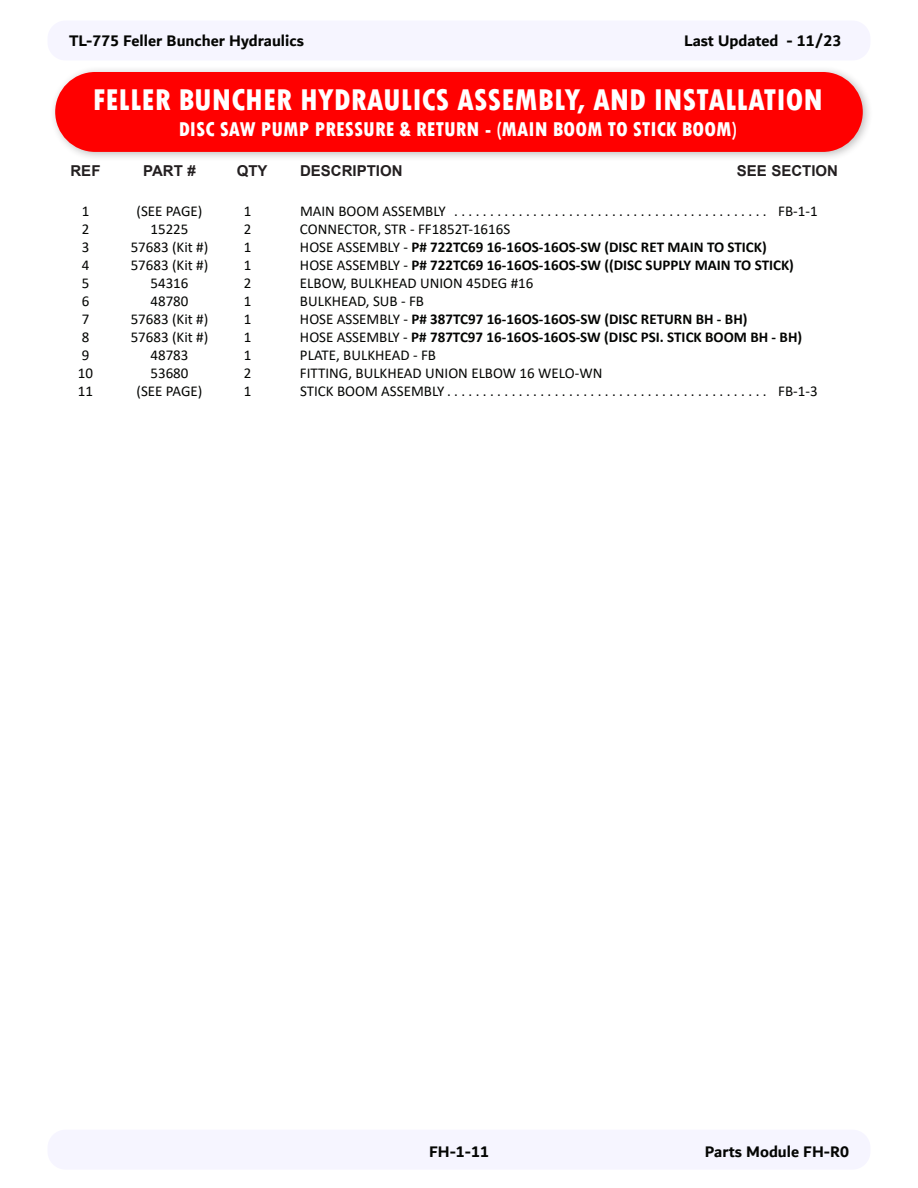
<style>
.page{position:relative;width:918px;height:1188px;background:#fff}
.page>*{position:absolute;margin:0;border:0;box-sizing:border-box;transform-origin:0 0}
.Main_Heading{font:800 condensed 31.5px "Tw Cen";color:#fff}
.Main_Heading_Sub{font:800 condensed 21px "Tw Cen";color:#fff}
.t1{font:700 16.5px "Dubai";color:#040503}
.Body{font:15px "Calibri";color:#040503}
.Body-2{font:700 15px "Calibri";color:#040503}
.Heading_-_Column{font:700 15px "Arial";color:#231f20}
.s1{font-weight:400}
</style>
<div class="page">
<div style="left:48px;top:21px;width:822px;height:39px;background:#f6f5ff;border-radius:18px"></div>
<div style="left:48px;top:1130px;width:822px;height:40px;background:#f6f5ff;border-radius:18px"></div>
<div style="left:49px;top:66px;width:824px;height:96px;background:#231f20;opacity:.28"></div>
<div style="left:55px;top:72px;width:808px;height:80px;background:#f00;border-radius:40px"></div>
<p class="t1" style="left:69px;top:31px;width:236px">TL-775 Feller Buncher Hydraulics</p>
<p class="t1" style="left:684px;top:31px;width:159px">Last Updated - 11/23</p>
<p class="Main_Heading" style="left:93px;top:81px;width:731px">FELLER BUNCHER HYDRAULICS ASSEMBLY, AND INSTALLATION</p>
<p class="Main_Heading_Sub" style="left:179px;top:116px;width:560px">DISC SAW PUMP PRESSURE &amp; RETURN - (MAIN BOOM TO STICK BOOM)</p>
<p class="Heading_-_Column" style="left:70px;top:160px;width:31px">REF</p>
<p class="Heading_-_Column" style="left:143px;top:160px;width:54px">PART #</p>
<p class="Heading_-_Column" style="left:237px;top:160px;width:32px">QTY</p>
<p class="Heading_-_Column" style="left:300px;top:160px;width:104px">DESCRIPTION</p>
<p class="Heading_-_Column" style="left:737px;top:160px;width:103px">SEE SECTION</p>
<p class="Body" style="left:82px;top:200px;width:9px">1</p>
<p class="Body" style="left:136px;top:200px;width:68px">(SEE PAGE)</p>
<p class="Body" style="left:244px;top:200px;width:9px">1</p>
<p class="Body" style="left:300px;top:200px;width:519px">MAIN BOOM ASSEMBLY . . . . . . . . . . . . . . . . . . . . . . . . . . . . . . . . . . . . . . . . . . . FB-1-1</p>
<p class="Body" style="left:82px;top:218px;width:9px">2</p>
<p class="Body" style="left:150px;top:218px;width:40px">15225</p>
<p class="Body" style="left:244px;top:218px;width:9px">2</p>
<p class="Body" style="left:300px;top:218px;width:212px">CONNECTOR, STR - FF1852T-1616S</p>
<p class="Body" style="left:82px;top:236px;width:9px">3</p>
<p class="Body" style="left:131px;top:236px;width:79px">57683 (Kit #)</p>
<p class="Body" style="left:244px;top:236px;width:9px">1</p>
<p class="Body-2" style="left:300px;top:236px;width:468px"><span class="s1">HOSE ASSEMBLY -</span> P# 722TC69 16-16OS-16OS-SW (DISC RET MAIN TO STICK)</p>
<p class="Body" style="left:82px;top:254px;width:9px">4</p>
<p class="Body" style="left:131px;top:254px;width:79px">57683 (Kit #)</p>
<p class="Body" style="left:244px;top:254px;width:9px">1</p>
<p class="Body-2" style="left:300px;top:254px;width:495px"><span class="s1">HOSE ASSEMBLY -</span> P# 722TC69 16-16OS-16OS-SW ((DISC SUPPLY MAIN TO STICK)</p>
<p class="Body" style="left:82px;top:272px;width:9px">5</p>
<p class="Body" style="left:150px;top:272px;width:40px">54316</p>
<p class="Body" style="left:244px;top:272px;width:9px">2</p>
<p class="Body" style="left:300px;top:272px;width:235px">ELBOW, BULKHEAD UNION 45DEG #16</p>
<p class="Body" style="left:82px;top:290px;width:9px">6</p>
<p class="Body" style="left:150px;top:290px;width:40px">48780</p>
<p class="Body" style="left:244px;top:290px;width:9px">1</p>
<p class="Body" style="left:300px;top:290px;width:126px">BULKHEAD, SUB - FB</p>
<p class="Body" style="left:82px;top:308px;width:9px">7</p>
<p class="Body" style="left:131px;top:308px;width:79px">57683 (Kit #)</p>
<p class="Body" style="left:244px;top:308px;width:9px">1</p>
<p class="Body-2" style="left:300px;top:308px;width:449px"><span class="s1">HOSE ASSEMBLY -</span> P# 387TC97 16-16OS-16OS-SW (DISC RETURN BH - BH)</p>
<p class="Body" style="left:82px;top:326px;width:9px">8</p>
<p class="Body" style="left:131px;top:326px;width:79px">57683 (Kit #)</p>
<p class="Body" style="left:244px;top:326px;width:9px">1</p>
<p class="Body-2" style="left:300px;top:326px;width:504px"><span class="s1">HOSE ASSEMBLY -</span> P# 787TC97 16-16OS-16OS-SW (DISC PSI. STICK BOOM BH - BH)</p>
<p class="Body" style="left:82px;top:344px;width:9px">9</p>
<p class="Body" style="left:150px;top:344px;width:40px">48783</p>
<p class="Body" style="left:244px;top:344px;width:9px">1</p>
<p class="Body" style="left:300px;top:344px;width:138px">PLATE, BULKHEAD - FB</p>
<p class="Body" style="left:78px;top:362px;width:17px">10</p>
<p class="Body" style="left:150px;top:362px;width:40px">53680</p>
<p class="Body" style="left:244px;top:362px;width:9px">2</p>
<p class="Body" style="left:300px;top:362px;width:304px">FITTING, BULKHEAD UNION ELBOW 16 WELO-WN</p>
<p class="Body" style="left:78px;top:380px;width:17px">11</p>
<p class="Body" style="left:136px;top:380px;width:68px">(SEE PAGE)</p>
<p class="Body" style="left:244px;top:380px;width:9px">1</p>
<p class="Body" style="left:300px;top:380px;width:519px">STICK BOOM ASSEMBLY . . . . . . . . . . . . . . . . . . . . . . . . . . . . . . . . . . . . . . . . . . . . FB-1-3</p>
<p class="t1" style="left:429px;top:1141px;width:61px">FH-1-11</p>
<p class="t1" style="left:705px;top:1141px;width:146px">Parts Module FH-R0</p>
</div>
